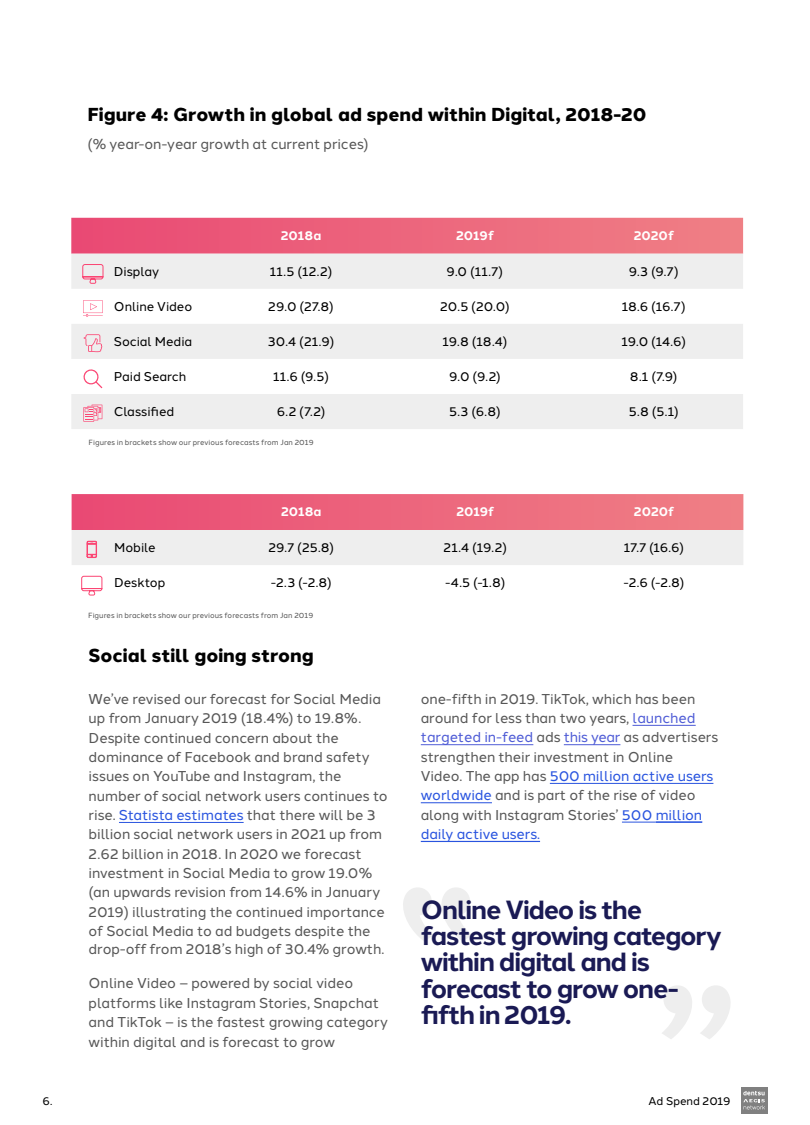
<style>
.page{position:relative;width:810px;height:1125px;background:#fff}
.page>*{position:absolute;margin:0;border:0;box-sizing:border-box;transform-origin:0 0}
.t1{font:700 26.25px/26.2px "Halcom";letter-spacing:-.05em;color:#1a1a54}
.t2{font:800 18.75px "Halcom";color:#000}
.t3{font:14.25px/19.3px "Halcom";letter-spacing:-.01em;color:#575757}
.t4{font:12.75px "Halcom";letter-spacing:-.005em;color:#000}
.t5{font:700 12.75px "Halcom";color:#fff}
.t6{font:11.25px "Halcom";letter-spacing:-.01em;color:#000}
.t7{font:7.5px "Halcom";letter-spacing:.005em;color:#575757}
.s1{color:#2954df}
.s2{color:#4f5cd6}
</style>
<div class="page">
<svg style="left:71px;top:218px;width:672px;height:36px;background:#ec677e"></svg>
<svg style="left:71px;top:254px;width:672px;height:175px;fill:#eee"></svg>
<svg style="left:662px;top:985px;width:69px;height:54px"></svg>
<svg style="left:403px;top:888px;width:69px;height:53px"></svg>
<div style="left:741px;top:1087px;width:26px;height:27px;background:#808080"></div>
<svg style="left:743px;top:1091px;width:22px;height:19px"></svg>
<hr style="left:421px;top:841px;width:119px;height:1px;background:#2954df">
<hr style="left:656px;top:822px;width:46px;height:1px;background:#2954df">
<hr style="left:622px;top:822px;width:34px;height:1px;background:#2954df">
<hr style="left:421px;top:802px;width:71px;height:1px;background:#2954df">
<hr style="left:550px;top:783px;width:163px;height:1px;background:#2954df">
<hr style="left:564px;top:744px;width:56px;height:1px;background:#4f5cd6">
<hr style="left:421px;top:744px;width:112px;height:1px;background:#4f5cd6">
<hr style="left:633px;top:725px;width:63px;height:1px;background:#4f5cd6">
<hr style="left:119px;top:822px;width:125px;height:1px;background:#2954df">
<svg style="left:84px;top:334px;width:18px;height:18px"></svg>
<svg style="left:82px;top:264px;width:22px;height:20px"></svg>
<svg style="left:83px;top:300px;width:20px;height:17px"></svg>
<svg style="left:83px;top:369px;width:19px;height:19px"></svg>
<svg style="left:83px;top:405px;width:19px;height:17px"></svg>
<svg style="left:81px;top:576px;width:22px;height:20px"></svg>
<svg style="left:72px;top:494px;width:671px;height:71px;background:#eda8b4"></svg>
<h2 class="t2" style="left:87px;top:99px;width:561px">Figure 4: Growth in global ad spend within Digital, 2018-20</h2>
<p class="t3" style="left:87px;top:133px;width:283px">(% year-on-year growth at current prices)</p>
<p class="t5" style="left:281px;top:225px;width:42px">2018a</p>
<p class="t5" style="left:456px;top:225px;width:39px">2019f</p>
<p class="t5" style="left:634px;top:225px;width:42px">2020f</p>
<p class="t4" style="left:114px;top:261px;width:47px">Display</p>
<p class="t4" style="left:270px;top:261px;width:64px">11.5 (12.2)</p>
<p class="t4" style="left:447px;top:261px;width:58px">9.0 (11.7)</p>
<p class="t4" style="left:629px;top:261px;width:52px">9.3 (9.7)</p>
<p class="t4" style="left:114px;top:296px;width:80px">Online Video</p>
<p class="t4" style="left:268px;top:296px;width:67px">29.0 (27.8)</p>
<p class="t4" style="left:440px;top:296px;width:71px">20.5 (20.0)</p>
<p class="t4" style="left:622px;top:296px;width:66px">18.6 (16.7)</p>
<p class="t4" style="left:114px;top:332px;width:80px">Social Media</p>
<p class="t4" style="left:268px;top:332px;width:68px">30.4 (21.9)</p>
<p class="t4" style="left:443px;top:332px;width:66px">19.8 (18.4)</p>
<p class="t4" style="left:621px;top:332px;width:66px">19.0 (14.6)</p>
<p class="t4" style="left:114px;top:367px;width:74px">Paid Search</p>
<p class="t4" style="left:273px;top:367px;width:58px">11.6 (9.5)</p>
<p class="t4" style="left:449px;top:367px;width:53px">9.0 (9.2)</p>
<p class="t4" style="left:630px;top:367px;width:49px">8.1 (7.9)</p>
<p class="t4" style="left:114px;top:402px;width:62px">Classified</p>
<p class="t4" style="left:277px;top:402px;width:50px">6.2 (7.2)</p>
<p class="t4" style="left:449px;top:402px;width:53px">5.3 (6.8)</p>
<p class="t4" style="left:629px;top:402px;width:51px">5.8 (5.1)</p>
<p class="t7" style="left:89px;top:437px;width:227px">Figures in brackets show our previous forecasts from Jan 2019</p>
<p class="t5" style="left:281px;top:502px;width:42px">2018a</p>
<p class="t5" style="left:456px;top:502px;width:39px">2019f</p>
<p class="t5" style="left:634px;top:502px;width:42px">2020f</p>
<p class="t4" style="left:114px;top:538px;width:43px">Mobile</p>
<p class="t4" style="left:268px;top:538px;width:67px">29.7 (25.8)</p>
<p class="t4" style="left:444px;top:538px;width:65px">21.4 (19.2)</p>
<p class="t4" style="left:624px;top:538px;width:62px">17.7 (16.6)</p>
<p class="t4" style="left:114px;top:573px;width:53px">Desktop</p>
<p class="t4" style="left:271px;top:573px;width:62px">-2.3 (-2.8)</p>
<p class="t4" style="left:445px;top:573px;width:62px">-4.5 (-1.8)</p>
<p class="t4" style="left:624px;top:573px;width:62px">-2.6 (-2.8)</p>
<p class="t7" style="left:88px;top:610px;width:227px">Figures in brackets show our previous forecasts from Jan 2019</p>
<h2 class="t2" style="left:89px;top:641px;width:227px">Social still going strong</h2>
<p class="t3" style="left:89px;top:688px;width:300px">We’ve revised our forecast for Social Media up from January 2019 (18.4%) to 19.8%.<br>Despite continued concern about the dominance of Facebook and brand safety issues on YouTube and Instagram, the number of social network users continues to rise. <span class="s1">Statista estimates</span> that there will be 3 billion social network users in 2021 up from 2.62 billion in 2018. In 2020 we forecast investment in Social Media to grow 19.0% (an upwards revision from 14.6% in January 2019) illustrating the continued importance of Social Media to ad budgets despite the drop-off from 2018’s high of 30.4% growth.</p>
<p class="t3" style="left:89px;top:972px;width:301px">Online Video – powered by social video platforms like Instagram Stories, Snapchat and TikTok – is the fastest growing category within digital and is forecast to grow</p>
<p class="t3" style="left:421px;top:687px;width:299px">one-fifth in 2019. TikTok, which has been around for less than two years, <span class="s2">launched targeted in-feed</span> ads <span class="s2">this year</span> as advertisers strengthen their investment in Online<br>Video. The app has <span class="s1">500 million active users worldwide</span> and is part of the rise of video along with Instagram Stories’ <span class="s1">500 million daily active users.</span></p>
<h1 class="t1" style="left:421px;top:895px;width:303px">Online Video is the fastest growing category within digital and is forecast to grow one&shy;fifth in 2019.</h1>
<p class="t6" style="left:43px;top:1092px;width:12px">6.</p>
<p class="t6" style="left:649px;top:1092px;width:84px">Ad Spend 2019</p>
</div>
